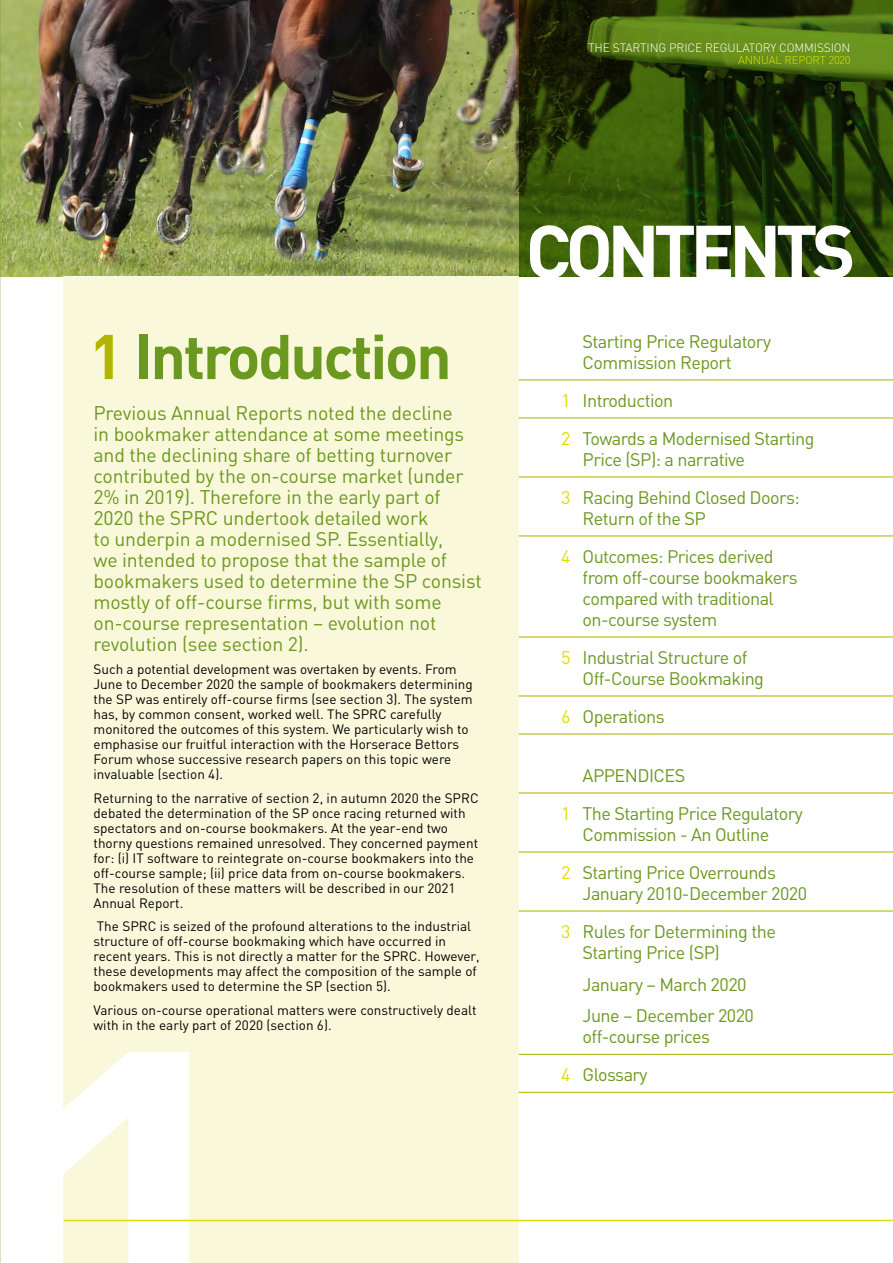
<style>
.page{position:relative;width:893px;height:1263px;background:#fff}
.page>*{position:absolute;margin:0;border:0;box-sizing:border-box;transform-origin:0 0}
.t1{font:700 466.05px "DIN";color:#fff}
.t2{font:700 73.95px "DIN";letter-spacing:-.08em;color:#fff}
.t3{font:700 62.1px "DIN";letter-spacing:-.04em;color:#6b981f}
.t4{font:19.5px/21px "DIN";letter-spacing:-.01em;color:#6b981f}
.t5{font:18px/38px "DIN";letter-spacing:-.03em;color:#6b981f}
.t6{font:13.5px/15px "DIN";color:#000}
.t7{font:300 12px "DIN";letter-spacing:-.01em;color:#fff}
.t8{font:300 11.25px "DIN";letter-spacing:-.01em;color:#e0dd00}
.s1{color:#b2b500}
.s2{color:#e0dd00}
</style>
<div class="page">
<img style="left:0;top:0;width:519px;height:276px">
<svg style="left:519px;top:0;width:374px;height:276px;background:#304a0a"></svg>
<div style="left:64px;top:276px;width:455px;height:987px;background:#faf8db"></div>
<hr style="left:519px;top:379px;width:374px;height:1px;background:#b2b500">
<hr style="left:519px;top:417px;width:374px;height:1px;background:#b2b500">
<hr style="left:519px;top:476px;width:374px;height:1px;background:#b2b500">
<hr style="left:519px;top:535px;width:374px;height:1px;background:#b2b500">
<hr style="left:519px;top:636px;width:374px;height:1px;background:#b2b500">
<hr style="left:519px;top:695px;width:374px;height:1px;background:#b2b500">
<hr style="left:519px;top:733px;width:374px;height:1px;background:#b2b500">
<hr style="left:519px;top:792px;width:374px;height:1px;background:#b2b500">
<hr style="left:519px;top:851px;width:374px;height:1px;background:#b2b500">
<hr style="left:519px;top:910px;width:374px;height:1px;background:#b2b500">
<hr style="left:519px;top:1054px;width:374px;height:1px;background:#b2b500">
<hr style="left:519px;top:1092px;width:374px;height:1px;background:#b2b500">
<hr style="left:64px;top:1220px;width:829px;height:1px;background:#e0dd00">
<p class="t7" style="left:588px;top:40px;width:264px">THE STARTING PRICE REGULATORY COMMISSION</p>
<p class="t8" style="left:738px;top:53px;width:114px">ANNUAL REPORT 2020</p>
<h2 class="t2" style="left:526px;top:203px;width:332px">CONTENTS</h2>
<h3 class="t3" style="left:89px;top:316px;width:364px"><span class="s1">1</span> Introduction</h3>
<h3 class="t5" style="left:583px;top:330px;width:190px;line-height:21px">Starting Price Regulatory<br>Commission Report</h3>
<h3 class="t5" style="left:561px;top:381px;width:255px"><span class="s2">1</span> Introduction<br><span class="s2">2</span> Towards a Modernised Starting</h3>
<h3 class="t5" style="left:561px;top:440px;width:240px;text-indent:21px">Price (SP): a narrative<br><span class="s2">3</span> Racing Behind Closed Doors:</h3>
<h3 class="t5" style="left:561px;top:499px;width:214px;text-indent:21px">Return of the SP<br><span class="s2">4</span> Outcomes: Prices derived</h3>
<h3 class="t5" style="left:583px;top:566px;width:217px;line-height:21px">from off-course bookmakers compared with traditional on-course system</h3>
<h3 class="t5" style="left:583px;top:646px;width:183px;line-height:21px;text-indent:-21px"><span class="s2">5</span> Industrial Structure of<br>Off-Course Bookmaking</h3>
<h3 class="t5" style="left:561px;top:697px;width:105px"><span class="s2">6</span> Operations</h3>
<p class="t4" style="left:94px;top:402px;width:390px">Previous Annual Reports noted the decline<br>in bookmaker attendance at some meetings and the declining share of betting turnover contributed by the on-course market (under 2% in 2019). Therefore in the early part of 2020 the SPRC undertook detailed work<br>to underpin a modernised SP. Essentially,<br>we intended to propose that the sample of bookmakers used to determine the SP consist mostly of off-course firms, but with some on-course representation – evolution not revolution (see section 2).</p>
<p class="t6" style="left:94px;top:662px;width:381px">Such a potential development was overtaken by events. From June to December 2020 the sample of bookmakers determining the SP was entirely off-course firms (see section 3). The system has, by common consent, worked well. The SPRC carefully monitored the outcomes of this system. We particularly wish to emphasise our fruitful interaction with the Horserace Bettors Forum whose successive research papers on this topic were invaluable (section 4).</p>
<p class="t6" style="left:94px;top:790px;width:387px">Returning to the narrative of section 2, in autumn 2020 the SPRC debated the determination of the SP once racing returned with spectators and on-course bookmakers. At the year-end two thorny questions remained unresolved. They concerned payment for: (i) IT software to reintegrate on-course bookmakers into the off-course sample; (ii) price data from on-course bookmakers.<br>The resolution of these matters will be described in our 2021<br>Annual Report.</p>
<p class="t6" style="left:94px;top:919px;width:388px">The SPRC is seized of the profound alterations to the industrial structure of off-course bookmaking which have occurred in recent years. This is not directly a matter for the SPRC. However, these developments may affect the composition of the sample of bookmakers used to determine the SP (section 5).</p>
<p class="t6" style="left:94px;top:1002px;width:385px">Various on-course operational matters were constructively dealt with in the early part of 2020 (section 6).</p>
<h3 class="t5" style="left:561px;top:756px;width:243px;text-indent:21px">APPENDICES<br><span class="s2">1</span> The Starting Price Regulatory</h3>
<h3 class="t5" style="left:561px;top:815px;width:216px;text-indent:21px">Commission - An Outline<br><span class="s2">2</span> Starting Price Overrounds</h3>
<h3 class="t5" style="left:561px;top:874px;width:247px;text-indent:21px">January 2010-December 2020<br><span class="s2">3</span> Rules for Determining the</h3>
<h3 class="t5" style="left:583px;top:936px;width:173px;line-height:31.7px">Starting Price (SP)<br>January – March 2020<br>June – December 2020</h3>
<h3 class="t5" style="left:561px;top:1017px;width:150px;text-indent:21px">off-course prices<br><span class="s2">4</span> Glossary</h3>
<h1 class="t1" style="left:13px;top:911px;width:255px">1</h1>
</div>
